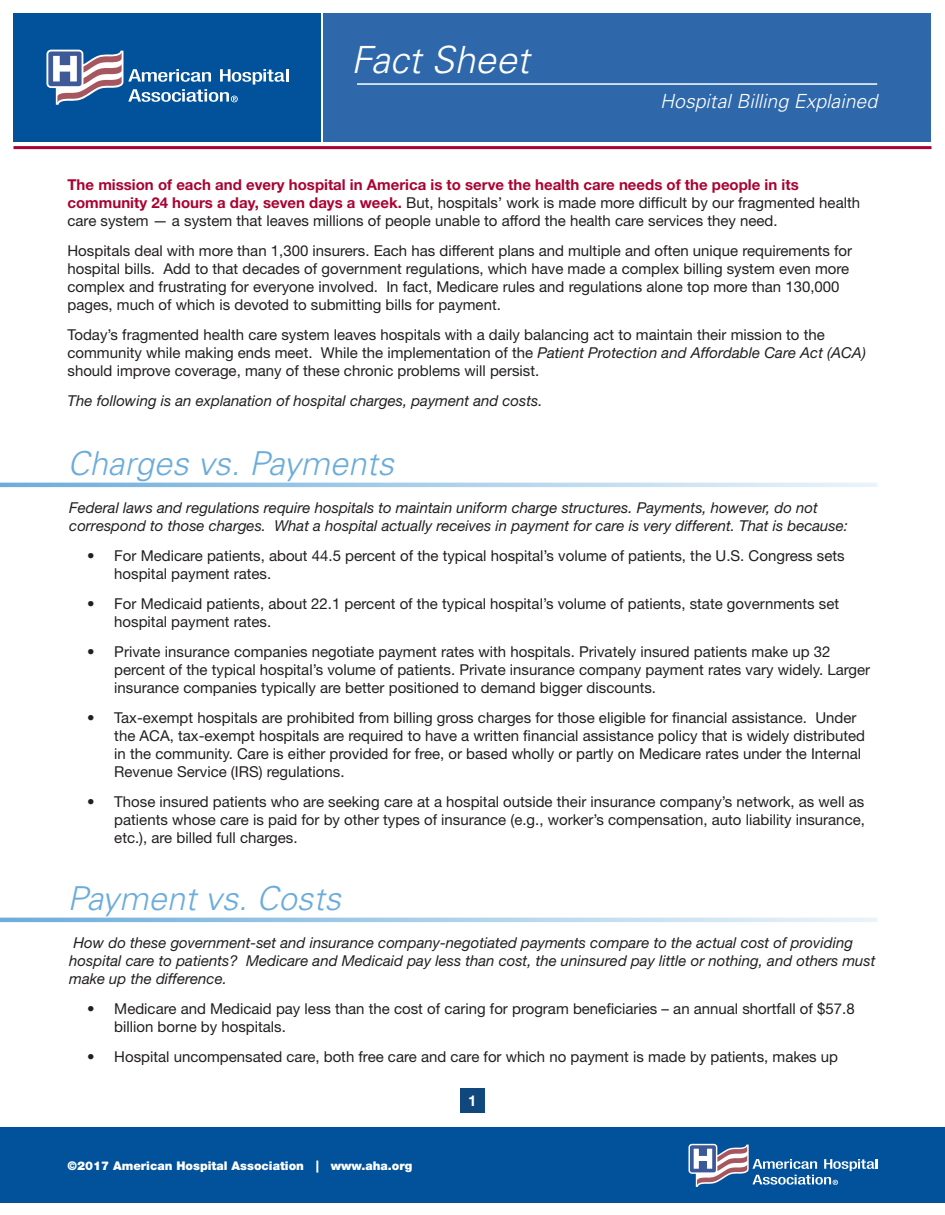
<style>
.page{position:relative;width:945px;height:1215px;background:#fff}
.page>*{position:absolute;margin:0;border:0;box-sizing:border-box;transform-origin:0 0}
.t1{font:italic 300 37.5px "Univers LT Std";color:#fff}
.t2{font:italic 300 33px "Univers LT Std";color:#6cacdb}
.t3{font:italic 300 19.5px "Univers LT Std";color:#fff}
.t4{font:15px/18px "Helvetica Neue LT Std";color:#231f20}
.t5{font:italic 15px/18px "Helvetica Neue LT Std";color:#231f20}
.t6{font:700 15px "Helvetica Neue LT Std";color:#fff}
.t7{font:900 12px "Helvetica Neue LT Std";color:#fff}
.s1{font-weight:700;color:#a90332}
.s2{font-style:italic}
</style>
<div class="page">
<div style="left:14px;top:13px;width:307px;height:129px;background:#01529b"></div>
<svg style="left:46px;top:50px;width:242px;height:55px"></svg>
<hr style="left:14px;top:146px;width:918px;height:3px;background:#a90332">
<div style="left:323px;top:13px;width:608px;height:129px;background:#2f68aa"></div>
<hr style="left:357px;top:83px;width:520px;height:2px;background:#fff">
<svg style="left:0;top:483px;width:877px;height:4px;background:#acd0ea"></svg>
<div style="left:0;top:1128px;width:945px;height:75px;background:#01529b"></div>
<svg style="left:688px;top:1144px;width:190px;height:43px"></svg>
<div style="left:460px;top:1088px;width:25px;height:25px;background:#10477c"></div>
<svg style="left:0;top:918px;width:877px;height:4px;background:#acd0ea"></svg>
<h1 class="t1" style="left:351px;top:37px;width:180px">Fact Sheet</h1>
<h3 class="t3" style="left:660px;top:89px;width:219px">Hospital Billing Explained</h3>
<p class="t4" style="left:68px;top:175px;width:794px"><span class="s1">The mission of each and every hospital in America is to serve the health care needs of the people in its community 24 hours a day, seven days a week.</span> But, hospitals’ work is made more difficult by our fragmented health care system — a system that leaves millions of people unable to afford the health care services they need.</p>
<p class="t4" style="left:68px;top:241px;width:786px">Hospitals deal with more than 1,300 insurers. Each has different plans and multiple and often unique requirements for hospital bills. Add to that decades of government regulations, which have made a complex billing system even more complex and frustrating for everyone involved. In fact, Medicare rules and regulations alone top more than 130,000 pages, much of which is devoted to submitting bills for payment.</p>
<p class="t4" style="left:68px;top:325px;width:800px">Today’s fragmented health care system leaves hospitals with a daily balancing act to maintain their mission to the community while making ends meet. While the implementation of the <span class="s2">Patient Protection and Affordable Care Act (ACA) </span>should improve coverage, many of these chronic problems will persist.</p>
<p class="t5" style="left:68px;top:391px;width:477px">The following is an explanation of hospital charges, payment and costs.</p>
<h2 class="t2" style="left:68px;top:443px;width:328px">Charges vs. Payments</h2>
<p class="t5" style="left:69px;top:498px;width:780px">Federal laws and regulations require hospitals to maintain uniform charge structures. Payments, however, do not correspond to those charges. What a hospital actually receives in payment for care is very different. That is because:</p>
<p class="t4" style="left:114px;top:546px;width:732px;text-indent:-27px">• For Medicare patients, about 44.5 percent of the typical hospital’s volume of patients, the U.S. Congress sets hospital payment rates.</p>
<p class="t4" style="left:114px;top:594px;width:726px;text-indent:-27px">• For Medicaid patients, about 22.1 percent of the typical hospital’s volume of patients, state governments set hospital payment rates.</p>
<p class="t4" style="left:114px;top:642px;width:757px;text-indent:-27px">• Private insurance companies negotiate payment rates with hospitals. Privately insured patients make up 32 percent of the typical hospital’s volume of patients. Private insurance company payment rates vary widely. Larger insurance companies typically are better positioned to demand bigger discounts.</p>
<p class="t4" style="left:114px;top:708px;width:752px;text-indent:-27px">• Tax-exempt hospitals are prohibited from billing gross charges for those eligible for financial assistance. Under the ACA, tax-exempt hospitals are required to have a written financial assistance policy that is widely distributed in the community. Care is either provided for free, or based wholly or partly on Medicare rates under the Internal Revenue Service (IRS) regulations.</p>
<p class="t4" style="left:114px;top:792px;width:752px;text-align:justify;text-indent:-27px">• Those insured patients who are seeking care at a hospital outside their insurance company’s network, as well as patients whose care is paid for by other types of insurance (e.g., worker’s compensation, auto liability insurance, etc.), are billed full charges.</p>
<h2 class="t2" style="left:68px;top:878px;width:275px">Payment vs. Costs</h2>
<p class="t5" style="left:69px;top:933px;width:808px">How do these government-set and insurance company-negotiated payments compare to the actual cost of providing hospital care to patients? Medicare and Medicaid pay less than cost, the uninsured pay little or nothing, and others must make up the difference.</p>
<p class="t4" style="left:114px;top:999px;width:742px;text-indent:-27px"><span class="s2">•</span> Medicare and Medicaid pay less than the cost of caring for program beneficiaries – an annual shortfall of $57.8 billion borne by hospitals.</p>
<p class="t4" style="left:87px;top:1047px;width:752px">• Hospital uncompensated care, both free care and care for which no payment is made by patients, makes up</p>
<p class="t7" style="left:68px;top:1158px;width:346px">©2017 American Hospital Association | www.aha.org</p>
<p class="t6" style="left:468px;top:1091px;width:10px">1</p>
</div>
